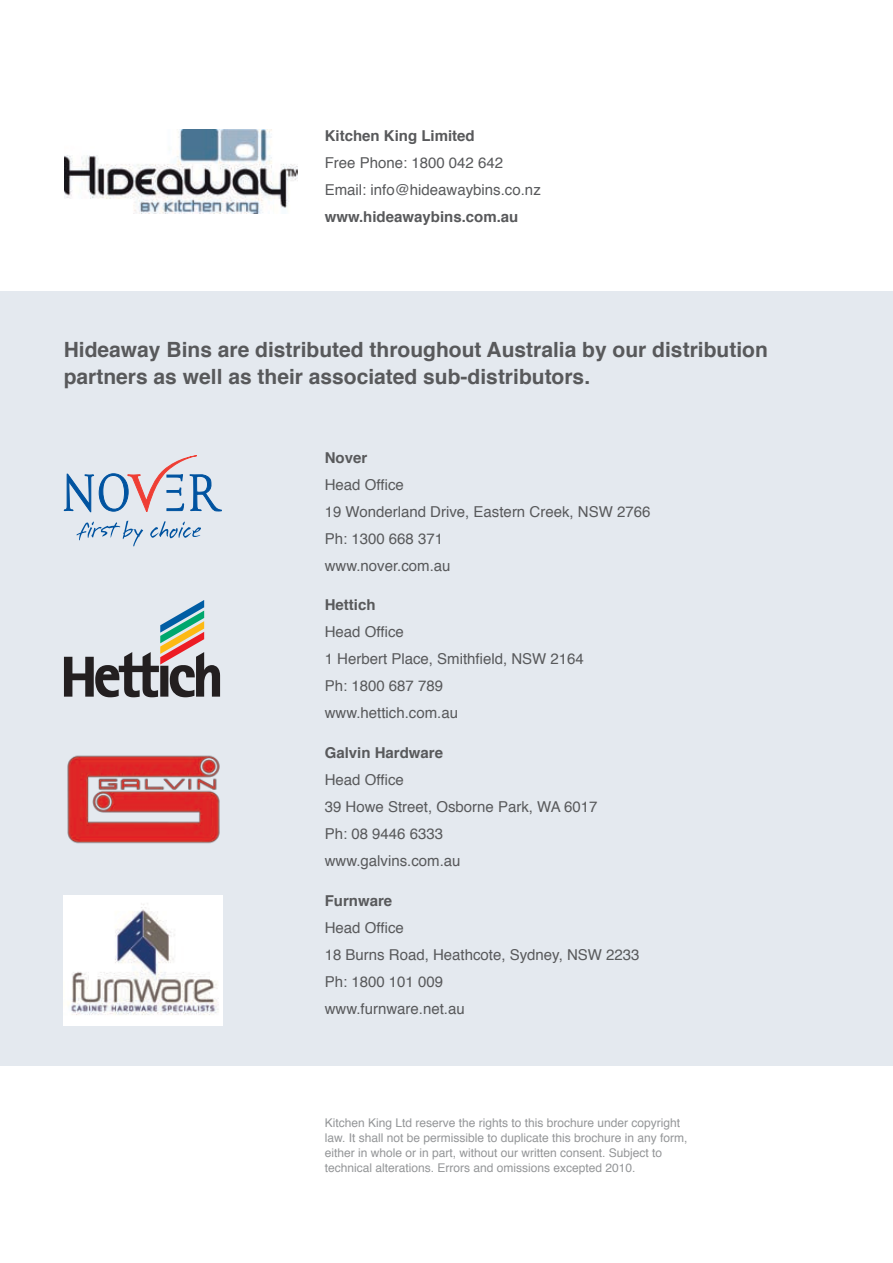
<style>
.page{position:relative;width:893px;height:1263px;background:#fff}
.page>*{position:absolute;margin:0;border:0;box-sizing:border-box;transform-origin:0 0}
.t1{font:700 21px/27px "Helvetica";color:#58595b}
.t2{font:15px/27px "Helvetica";color:#58595b}
.t3{font:700 15px "Helvetica";color:#58595b}
.t4{font:12px/15px "Helvetica";color:#949698}
</style>
<div class="page">
<div style="left:0;top:291px;width:893px;height:775px;background:#e4e9ef"></div>
<img style="left:64px;top:130px;width:233px;height:83px">
<img style="left:67px;top:755px;width:153px;height:89px">
<svg style="left:64px;top:600px;width:156px;height:97px"></svg>
<svg style="left:76px;top:520px;width:67px;height:26px"></svg>
<svg style="left:150px;top:521px;width:51px;height:17px"></svg>
<svg style="left:64px;top:456px;width:158px;height:56px"></svg>
<img style="left:64px;top:896px;width:159px;height:129px">
<p class="t3" style="left:325px;top:123px;width:152px">Kitchen King Limited</p>
<p class="t2" style="left:325px;top:150px;width:218px">Free Phone: 1800 042 642<br>Email: info@hideawaybins.co.nz</p>
<p class="t3" style="left:325px;top:204px;width:195px">www.hideawaybins.com.au</p>
<h1 class="t1" style="left:64px;top:336px;width:705px">Hideaway Bins are distributed throughout Australia by our distribution partners as well as their associated sub-distributors.</h1>
<p class="t3" style="left:325px;top:445px;width:44px">Nover</p>
<p class="t2" style="left:325px;top:471px;width:327px">Head Office<br>19 Wonderland Drive, Eastern Creek, NSW 2766<br>Ph: 1300 668 371<br>www.nover.com.au</p>
<p class="t3" style="left:325px;top:593px;width:52px">Hettich</p>
<p class="t2" style="left:325px;top:619px;width:261px">Head Office<br>1 Herbert Place, Smithfield, NSW 2164<br>Ph: 1800 687 789<br>www.hettich.com.au</p>
<p class="t3" style="left:325px;top:741px;width:120px">Galvin Hardware</p>
<p class="t2" style="left:325px;top:767px;width:274px">Head Office<br>39 Howe Street, Osborne Park, WA 6017<br>Ph: 08 9446 6333<br>www.galvins.com.au</p>
<p class="t3" style="left:325px;top:888px;width:69px">Furnware</p>
<p class="t2" style="left:325px;top:914px;width:316px">Head Office<br>18 Burns Road, Heathcote, Sydney, NSW 2233<br>Ph: 1800 101 009<br>www.furnware.net.au</p>
<p class="t4" style="left:325px;top:1115px;width:364px">Kitchen King Ltd reserve the rights to this brochure under copyright law. It shall not be permissible to duplicate this brochure in any form, either in whole or in part, without our written consent. Subject to technical alterations. Errors and omissions excepted 2010.</p>
</div>
